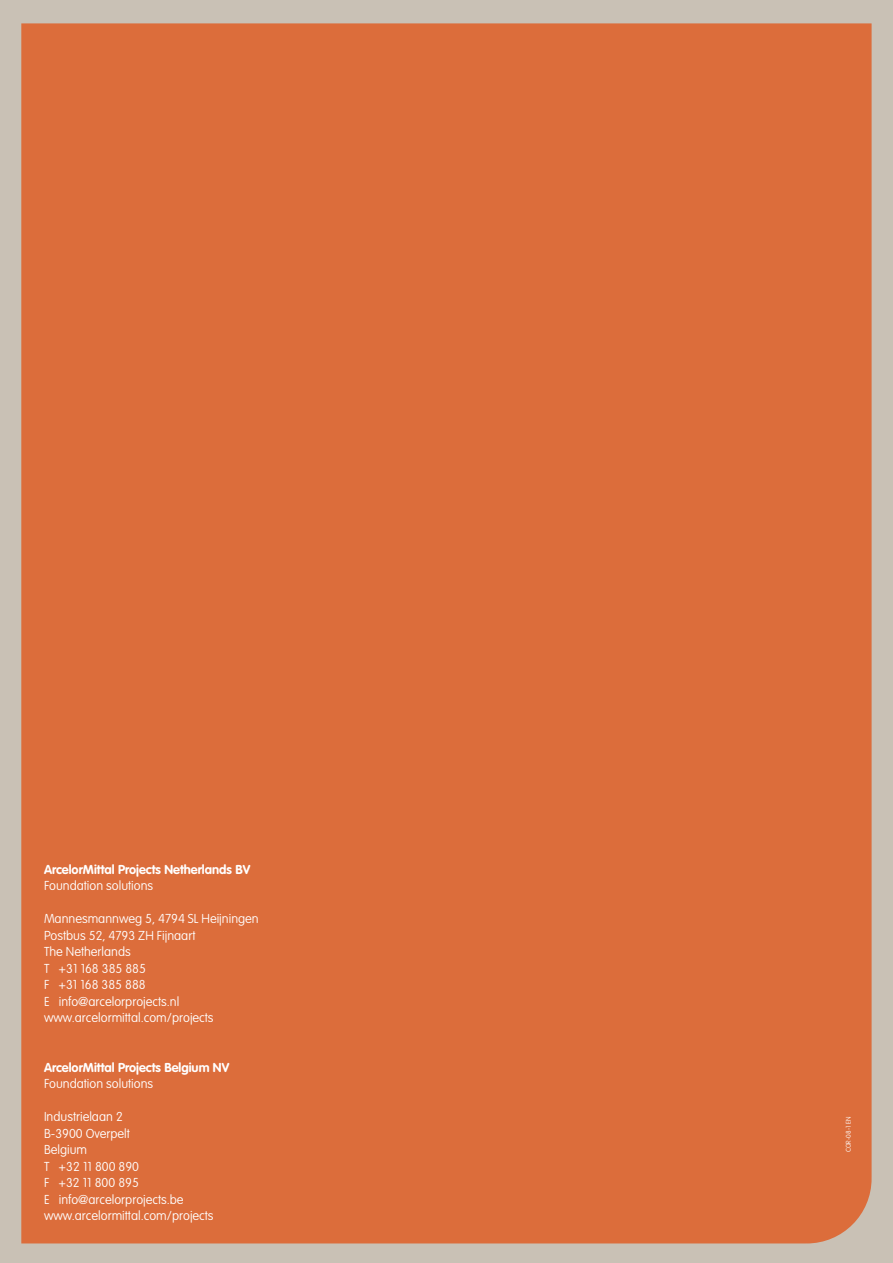
<style>
.page{position:relative;width:893px;height:1263px;background:#c9c1b5}
.page>*{position:absolute;margin:0;border:0;box-sizing:border-box;transform-origin:0 0}
.t1{font:100 12.75px/16.5px "VAG Rounded Std";color:#fff}
.t2{font:700 12.75px "VAG Rounded Std";color:#fff}
.t3{font:100 6.75px "VAG Rounded Std";color:#fff}
</style>
<div class="page">
<div style="left:21px;top:23px;width:851px;height:1220px;background:#dc6d3b"></div>
<p class="t2" style="left:44px;top:864px;width:208px">ArcelorMittal Projects Netherlands BV</p>
<p class="t1" style="left:44px;top:878px;width:111px">Foundation solutions</p>
<p class="t1" style="left:44px;top:911px;width:216px">Mannesmannweg 5, 4794 SL Heijningen<br>Postbus 52, 4793 ZH Fijnaart<br>The Netherlands<br>T +31 168 385 885<br>F +31 168 385 888<br>E info@arcelorprojects.nl www.arcelormittal.com/projects</p>
<p class="t2" style="left:44px;top:1062px;width:187px">ArcelorMittal Projects Belgium NV</p>
<p class="t1" style="left:44px;top:1076px;width:111px">Foundation solutions</p>
<p class="t1" style="left:44px;top:1109px;width:171px">Industrielaan 2<br>B-3900 Overpelt<br>Belgium<br>T +32 11 800 890<br>F +32 11 800 895<br>E info@arcelorprojects.be www.arcelormittal.com/projects</p>
<p class="t3" style="left:845px;top:1152px;width:37px;rotate:-90deg">COR-08-1 EN</p>
</div>
